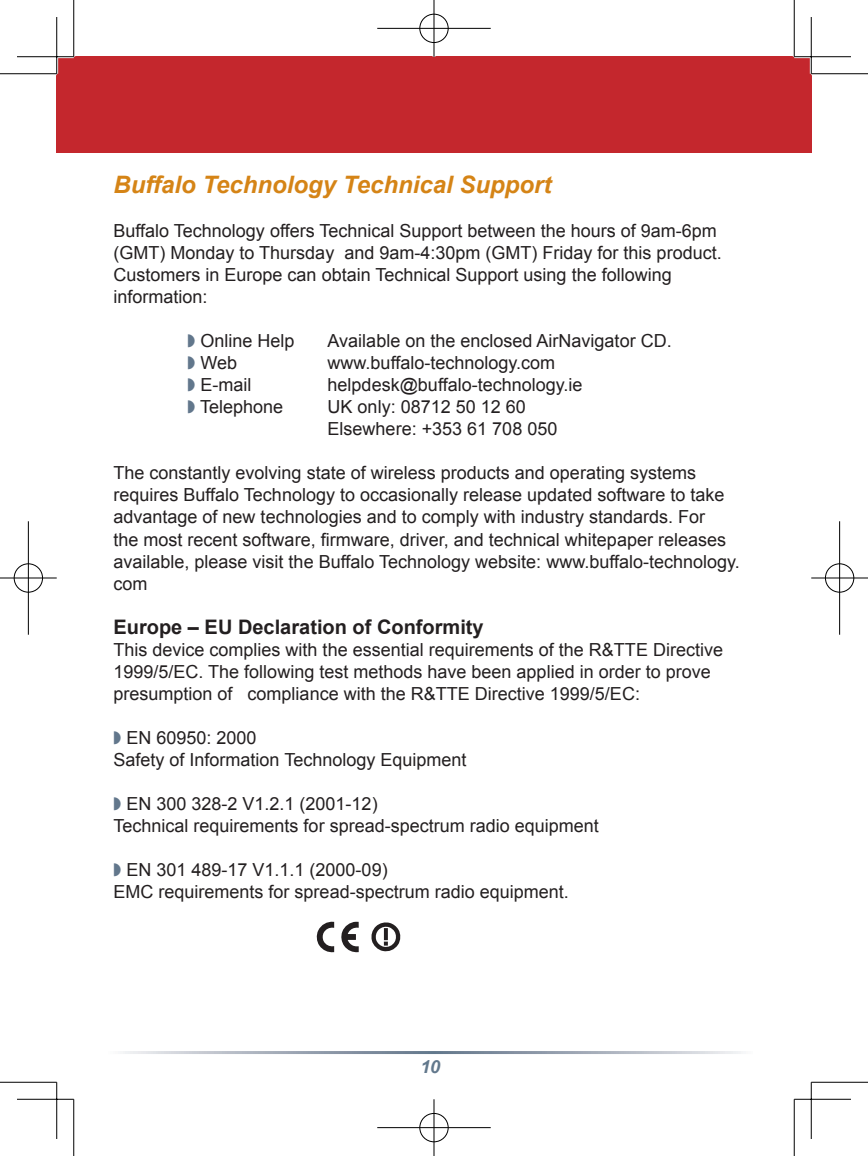
<style>
.page{position:relative;width:868px;height:1156px;background:#fff}
.page>*{position:absolute;margin:0;border:0;box-sizing:border-box;transform-origin:0 0}
.t1{font:italic 700 24px "Arial";color:#d58416}
.t2{font:700 20px "Arial";color:#231f20}
.t3{font:18px/22px "Arial";color:#231f20}
.t4{font:italic 700 18px "Arial";color:#62788c}
.s1{color:#62778c}
</style>
<div class="page">
<div style="left:57px;top:57px;width:754px;height:95px;background:#c4272d"></div>
<div style="left:104px;top:1050px;width:648px;height:3px;border:2px solid #fff"></div>
<svg style="left:316px;top:921px;width:43px;height:31px"></svg>
<svg style="left:371px;top:922px;width:30px;height:30px"></svg>
<hr style="left:17px;top:55px;width:57px;height:3px;background:#fff">
<hr style="left:794px;top:55px;width:56px;height:3px;background:#fff">
<hr style="left:55px;top:17px;width:3px;height:57px;background:#fff">
<hr style="left:809px;top:17px;width:3px;height:57px;background:#fff">
<hr style="left:0;top:73px;width:57px;height:1px;background:#000">
<hr style="left:811px;top:73px;width:56px;height:1px;background:#000">
<hr style="left:0;top:1081px;width:57px;height:1px;background:#000">
<hr style="left:811px;top:1081px;width:56px;height:1px;background:#000">
<hr style="left:73px;top:0;width:1px;height:57px;background:#000">
<hr style="left:73px;top:1099px;width:1px;height:56px;background:#000">
<hr style="left:793px;top:0;width:1px;height:57px;background:#000">
<hr style="left:793px;top:1099px;width:1px;height:56px;background:#000">
<hr style="left:17px;top:56px;width:57px;height:1px;background:#000">
<hr style="left:794px;top:56px;width:56px;height:1px;background:#000">
<hr style="left:17px;top:1098px;width:57px;height:1px;background:#000">
<hr style="left:794px;top:1098px;width:56px;height:1px;background:#000">
<hr style="left:56px;top:17px;width:1px;height:57px;background:#000">
<hr style="left:56px;top:1082px;width:1px;height:56px;background:#000">
<hr style="left:810px;top:17px;width:1px;height:57px;background:#000">
<hr style="left:810px;top:1082px;width:1px;height:56px;background:#000">
<div style="left:418px;top:13px;width:31px;height:31px;border:3px solid #fff;border-radius:50%"></div>
<hr style="left:377px;top:27px;width:113px;height:3px;background:#fff">
<hr style="left:432px;top:0;width:3px;height:57px;background:#fff">
<div style="left:419px;top:14px;width:29px;height:29px;border:1px solid #000;border-radius:50%"></div>
<hr style="left:377px;top:28px;width:113px;height:1px;background:#000">
<hr style="left:433px;top:0;width:1px;height:57px;background:#000">
<div style="left:418px;top:1111px;width:31px;height:32px;border:3px solid #fff;border-radius:50%"></div>
<hr style="left:377px;top:1126px;width:113px;height:2px;background:#fff">
<hr style="left:432px;top:1099px;width:3px;height:56px;background:#fff">
<div style="left:419px;top:1113px;width:29px;height:29px;border:1px solid #000;border-radius:50%"></div>
<hr style="left:377px;top:1127px;width:113px;height:1px;background:#000">
<hr style="left:433px;top:1099px;width:1px;height:56px;background:#000">
<div style="left:13px;top:562px;width:31px;height:31px;border:3px solid #fff;border-radius:50%"></div>
<hr style="left:0;top:576px;width:57px;height:3px;background:#fff">
<hr style="left:27px;top:521px;width:3px;height:113px;background:#fff">
<div style="left:14px;top:563px;width:29px;height:29px;border:1px solid #000;border-radius:50%"></div>
<hr style="left:0;top:577px;width:57px;height:1px;background:#000">
<hr style="left:28px;top:521px;width:1px;height:113px;background:#000">
<div style="left:823px;top:562px;width:32px;height:31px;border:3px solid #fff;border-radius:50%"></div>
<hr style="left:811px;top:576px;width:56px;height:3px;background:#fff">
<hr style="left:838px;top:521px;width:2px;height:113px;background:#fff">
<div style="left:825px;top:563px;width:29px;height:29px;border:1px solid #000;border-radius:50%"></div>
<hr style="left:811px;top:577px;width:56px;height:1px;background:#000">
<hr style="left:839px;top:521px;width:1px;height:113px;background:#000">
<h1 class="t1" style="left:113px;top:169px;width:439px">Buffalo Technology Technical Support</h1>
<p class="t3" style="left:113px;top:220px;width:609px">Buffalo Technology offers Technical Support between the hours of 9am-6pm (GMT) Monday to Thursday and 9am-4:30pm (GMT) Friday for this product.<br>Customers in Europe can obtain Technical Support using the following information:</p>
<p class="t3" style="left:187px;top:330px;width:108px"><span class="s1">◗</span> Online Help</p>
<p class="t3" style="left:327px;top:330px;width:345px">Available on the enclosed AirNavigator CD.</p>
<p class="t3" style="left:187px;top:352px;width:51px"><span class="s1">◗</span> Web</p>
<p class="t3" style="left:327px;top:352px;width:229px">www.buffalo-technology.com</p>
<p class="t3" style="left:187px;top:374px;width:65px"><span class="s1">◗</span> E-mail</p>
<p class="t3" style="left:327px;top:374px;width:256px">helpdesk@buffalo-technology.ie</p>
<p class="t3" style="left:187px;top:396px;width:97px"><span class="s1">◗</span> Telephone</p>
<p class="t3" style="left:327px;top:396px;width:231px">UK only: 08712 50 12 60<br>Elsewhere: +353 61 708 050</p>
<p class="t3" style="left:113px;top:462px;width:628px">The constantly evolving state of wireless products and operating systems requires Buffalo Technology to occasionally release updated software to take advantage of new technologies and to comply with industry standards. For<br>the most recent software, firmware, driver, and technical whitepaper releases available, please visit the Buffalo Technology website: www.buffalo-technology. com</p>
<p class="t2" style="left:113px;top:613px;width:372px">Europe – EU Declaration of Conformity</p>
<p class="t3" style="left:113px;top:638px;width:611px">This device complies with the essential requirements of the R&amp;TTE Directive<br>1999/5/EC. The following test methods have been applied in order to prove presumption of compliance with the R&amp;TTE Directive 1999/5/EC:</p>
<p class="t3" style="left:113px;top:726px;width:354px"><span class="s1">◗</span> EN 60950: 2000<br>Safety of Information Technology Equipment</p>
<p class="t3" style="left:113px;top:792px;width:487px"><span class="s1">◗</span> EN 300 328-2 V1.2.1 (2001-12)<br>Technical requirements for spread-spectrum radio equipment</p>
<p class="t3" style="left:113px;top:858px;width:457px"><span class="s1">◗</span> EN 301 489-17 V1.1.1 (2000-09)<br>EMC requirements for spread-spectrum radio equipment.</p>
<p class="t4" style="left:420px;top:1054px;width:21px">10</p>
</div>
